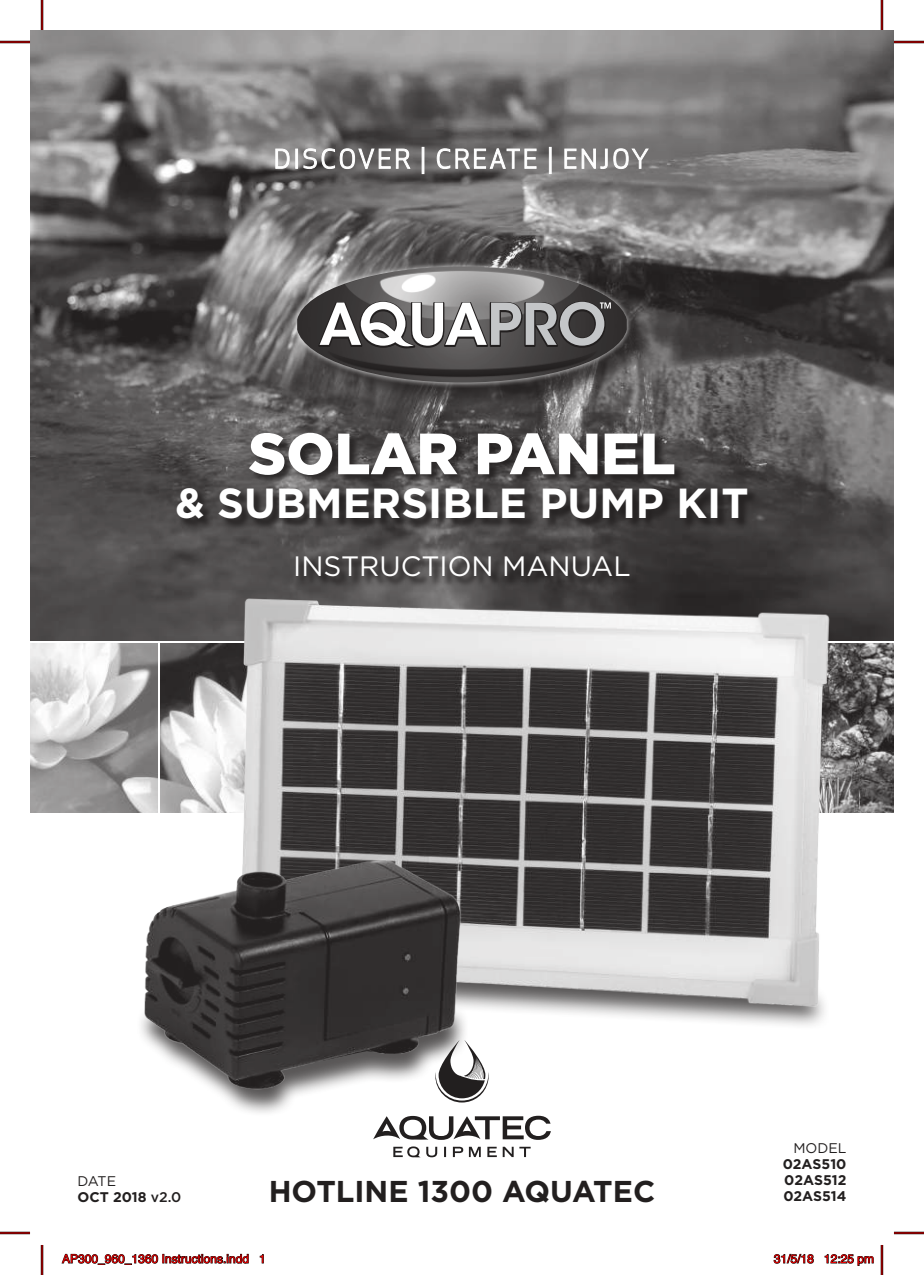
<style>
.page{position:relative;width:924px;height:1275px;background:#fff}
.page>*{position:absolute;margin:0;border:0;box-sizing:border-box;transform-origin:0 0}
.t1{font:900 58px "Gotham HTF";color:#fff}
.t2{font:700 42px "Gotham";color:#fff}
.t3{font:700 30px "Gotham";color:#221f1f}
.t4{font:28px "Gotham";color:#fff}
.t5{font:700 14px/16px "Gotham";color:#221f1f}
.t6{font:14px "Gotham";color:#221f1f}
.t7{font:12px "Helvetica";color:#f00}
.s1{font-weight:400}
.s2{font-weight:500}
</style>
<div class="page">
<img style="left:31px;top:31px;width:861px;height:609px">
<img style="left:31px;top:644px;width:127px;height:169px">
<img style="left:161px;top:644px;width:56px;height:169px">
<img style="left:846px;top:644px;width:46px;height:169px">
<div style="left:300px;top:270px;width:354px;height:140px;background:#221f1f;opacity:.75"></div>
<div style="left:291px;top:262px;width:341px;height:126px;background:#fff;opacity:.75"></div>
<img style="left:297px;top:267px;width:329px;height:115px">
<svg style="left:318px;top:301px;width:292px;height:47px"></svg>
<div style="left:177px;top:433px;width:581px;height:154px;background:#221f1f;opacity:.85"></div>
<svg style="left:275px;top:147px;width:373px;height:27px"></svg>
<img style="left:217px;top:580px;width:629px;height:445px">
<svg style="left:247px;top:1000px;width:303px;height:157px"></svg>
<img style="left:141px;top:824px;width:354px;height:286px">
<hr style="left:0;top:41px;width:30px;height:2px;background:#000">
<hr style="left:893px;top:41px;width:30px;height:2px;background:#000">
<hr style="left:0;top:1231px;width:30px;height:3px;background:#000">
<hr style="left:893px;top:1231px;width:30px;height:3px;background:#000">
<hr style="left:41px;top:0;width:2px;height:30px;background:#000">
<hr style="left:41px;top:1245px;width:2px;height:30px;background:#000">
<hr style="left:880px;top:0;width:2px;height:30px;background:#000">
<hr style="left:880px;top:1245px;width:2px;height:30px;background:#000">
<hr style="left:0;top:42px;width:30px;height:1px;background:#f00">
<hr style="left:893px;top:42px;width:30px;height:1px;background:#f00">
<hr style="left:0;top:1232px;width:30px;height:1px;background:#f00">
<hr style="left:893px;top:1232px;width:30px;height:1px;background:#f00">
<hr style="left:42px;top:0;width:1px;height:30px;background:#f00">
<hr style="left:42px;top:1245px;width:1px;height:30px;background:#f00">
<hr style="left:881px;top:0;width:1px;height:30px;background:#f00">
<hr style="left:881px;top:1245px;width:1px;height:30px;background:#f00">
<svg style="left:61px;top:1253px;width:188px;height:11px"></svg>
<svg style="left:259px;top:1254px;width:5px;height:9px"></svg>
<svg style="left:773px;top:1253px;width:40px;height:11px"></svg>
<svg style="left:824px;top:1254px;width:49px;height:12px"></svg>
<h1 class="t1" style="left:248px;top:428px;width:428px">SOLAR PANEL</h1>
<h2 class="t2" style="left:175px;top:484px;width:574px">&amp; SUBMERSIBLE PUMP KIT</h2>
<h3 class="t4" style="left:293px;top:553px;width:339px">INSTRUCTION MANUAL</h3>
<p class="t5" style="left:77px;top:1173px;width:105px"><span class="s1">DATE<br></span>OCT 2018 <span class="s2">v2.0</span></p>
<h3 class="t3" style="left:268px;top:1177px;width:388px">HOTLINE 1300 AQUATEC</h3>
<p class="t6" style="left:793px;top:1142px;width:55px">MODEL</p>
<p class="t5" style="left:782px;top:1157px;width:65px;text-align:justify">02AS510<br>02AS512<br>02AS514</p>
<p class="t7" style="left:62px;top:1254px;width:205px">AP300_960_1360 Instructions.indd 1</p>
<p class="t7" style="left:773px;top:1254px;width:102px">31/5/18 12:25 pm</p>
</div>
